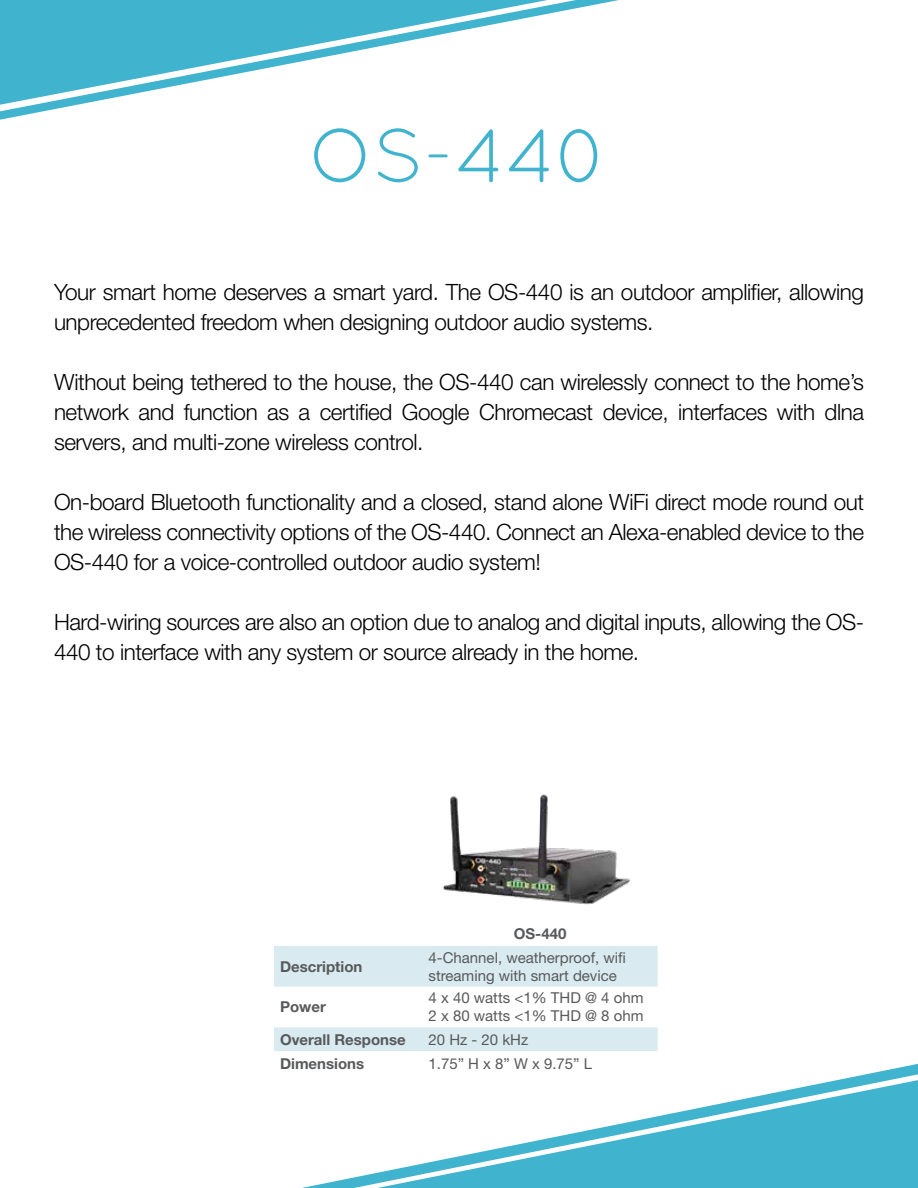
<style>
.page{position:relative;width:918px;height:1188px;background:#fff}
.page>*{position:absolute;margin:0;border:0;box-sizing:border-box;transform-origin:0 0}
.t1{font:76.05px "Quicksand";color:#40b3ce}
.t2{font:300 22.5px/30px "Helvetica Neue LT Std";letter-spacing:-.02em;color:#000}
.t3{font:15px/18px "Helvetica Neue LT Std";color:#58595b}
.t4{font:700 15px "Helvetica Neue LT Std";color:#58595b}
</style>
<div class="page">
<svg style="left:302px;top:1063px;width:616px;height:125px"></svg>
<svg style="left:0;top:0;width:619px;height:120px"></svg>
<svg style="left:274px;top:946px;width:384px;height:105px"></svg>
<img style="left:434px;top:794px;width:197px;height:167px">
<h1 class="t1" style="left:309px;top:112px;width:302px">OS-440</h1>
<p class="t2" style="left:54px;top:277px;width:812px">Your smart home deserves a smart yard. The OS-440 is an outdoor amplifier, allowing unprecedented freedom when designing outdoor audio systems.</p>
<p class="t2" style="left:54px;top:367px;width:812px;text-align:justify">Without being tethered to the house, the OS-440 can wirelessly connect to the home’s network and function as a certified Google Chromecast device, interfaces with dlna servers, and multi-zone wireless control.</p>
<p class="t2" style="left:54px;top:487px;width:812px;text-align:justify">On-board Bluetooth functionality and a closed, stand alone WiFi direct mode round out the wireless connectivity options of the OS-440. Connect an Alexa-enabled device to the OS-440 for a voice-controlled outdoor audio system!</p>
<p class="t2" style="left:54px;top:607px;width:812px">Hard-wiring sources are also an option due to analog and digital inputs, allowing the OS-<br>440 to interface with any system or source already in the home.</p>
<p class="t4" style="left:514px;top:925px;width:54px">OS-440</p>
<p class="t4" style="left:280px;top:957px;width:84px">Description</p>
<p class="t3" style="left:429px;top:948px;width:199px">4-Channel, weatherproof, wifi streaming with smart device</p>
<p class="t4" style="left:280px;top:998px;width:47px">Power</p>
<p class="t3" style="left:429px;top:989px;width:216px">4 x 40 watts &lt;1% THD @ 4 ohm<br>2 x 80 watts &lt;1% THD @ 8 ohm</p>
<p class="t4" style="left:280px;top:1030px;width:127px">Overall Response</p>
<p class="t3" style="left:429px;top:1030px;width:101px">20 Hz - 20 kHz</p>
<p class="t4" style="left:280px;top:1055px;width:86px">Dimensions</p>
<p class="t3" style="left:429px;top:1055px;width:165px">1.75” H x 8” W x 9.75” L</p>
</div>
